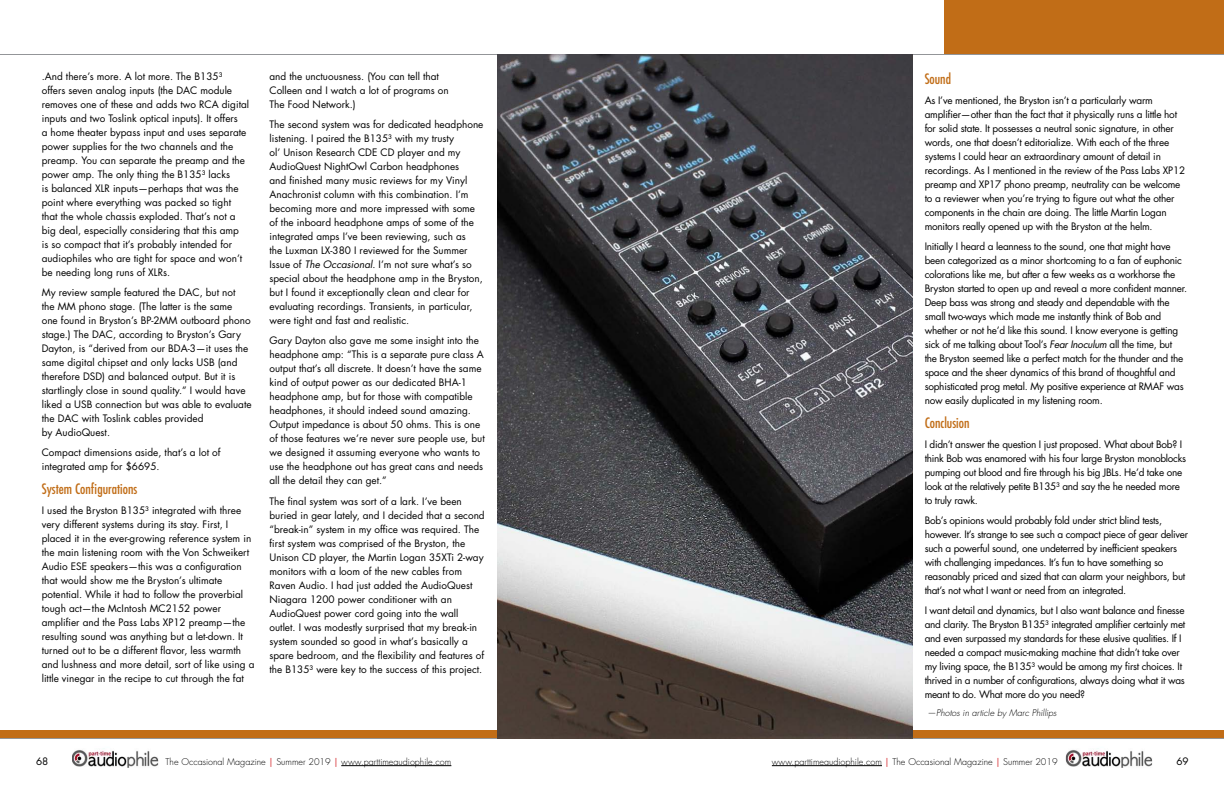
<style>
.page{position:relative;width:1224px;height:792px;background:#fff}
.page>*{position:absolute;margin:0;border:0;box-sizing:border-box;transform-origin:0 0}
.t1{font:condensed 14px "Futura Std";color:#c16d17}
.t2{font:10px/14px "Futura Std";color:#000}
.t3{font:10px/14px "Futura Std";letter-spacing:-.03em;color:#000}
.t4{font:10px/14px "Futura Std";letter-spacing:-.025em;color:#000}
.t5{font:10px/14px "Futura Std";letter-spacing:-.02em;color:#000}
.t6{font:300 9px "Futura Std";color:#000}
.t7{font:italic 300 9px "Futura Std";color:#000}
.s1{font-style:italic}
.s2{font-weight:400;color:#d52a2f}
</style>
<div class="page">
<img style="left:72px;top:748px;width:87px;height:20px">
<img style="left:1066px;top:748px;width:86px;height:20px">
<div style="left:0;top:730px;width:1224px;height:9px;background:#c16d17"></div>
<hr style="left:0;top:54px;width:1224px;height:1px;background:#939598">
<hr style="left:0;top:738px;width:1224px;height:1px;background:#939598">
<img style="left:497px;top:54px;width:416px;height:685px">
<div style="left:944px;top:0;width:280px;height:54px;background:#c16d17"></div>
<hr style="left:341px;top:765px;width:110px;height:1px;background:#000">
<hr style="left:772px;top:765px;width:110px;height:1px;background:#000">
<p class="t2" style="left:42px;top:70px;width:209px">.And there’s more. A lot more. The B135³<br>offers seven analog inputs (the DAC module removes one of these and adds two RCA digital inputs and two Toslink optical inputs). It offers<br>a home theater bypass input and uses separate power supplies for the two channels and the preamp. You can separate the preamp and the power amp. The only thing the B135³ lacks<br>is balanced XLR inputs—perhaps that was the point where everything was packed so tight that the whole chassis exploded. That’s not a big deal, especially considering that this amp<br>is so compact that it’s probably intended for audiophiles who are tight for space and won’t be needing long runs of XLRs.</p>
<p class="t2" style="left:42px;top:286px;width:211px">My review sample featured the DAC, but not<br>the MM phono stage. (The latter is the same<br>one found in Bryston’s BP-2MM outboard phono stage.) The DAC, according to Bryston’s Gary Dayton, is “derived from our BDA-3—it uses the same digital chipset and only lacks USB (and therefore DSD) and balanced output. But it is startlingly close in sound quality.” I would have liked a USB connection but was able to evaluate the DAC with Toslink cables provided<br>by AudioQuest.</p>
<p class="t2" style="left:42px;top:446px;width:180px">Compact dimensions aside, that’s a lot of integrated amp for $6695.</p>
<h1 class="t1" style="left:42px;top:481px;width:97px">System Configurations</h1>
<p class="t2" style="left:42px;top:504px;width:214px">I used the Bryston B135³ integrated with three very different systems during its stay. First, I placed it in the ever-growing reference system in the main listening room with the Von Schweikert Audio ESE speakers—this was a configuration that would show me the Bryston’s ultimate potential. While it had to follow the proverbial tough act—the McIntosh MC2152 power amplifier and the Pass Labs XP12 preamp—the resulting sound was anything but a let-down. It turned out to be a different flavor, less warmth and lushness and more detail, sort of like using a little vinegar in the recipe to cut through the fat</p>
<p class="t2" style="left:270px;top:70px;width:181px">and the unctuousness. (You can tell that<br>Colleen and I watch a lot of programs on<br>The Food Network.)</p>
<p class="t2" style="left:270px;top:118px;width:215px">The second system was for dedicated headphone listening. I paired the B135³ with my trusty<br>ol’ Unison Research CDE CD player and my AudioQuest NightOwl Carbon headphones<br>and finished many music reviews for my Vinyl Anachronist column with this combination. I’m becoming more and more impressed with some of the inboard headphone amps of some of the integrated amps I’ve been reviewing, such as<br>the Luxman LX-380 I reviewed for the Summer Issue of <span class="s1">The Occasional</span>. I’m not sure what’s so special about the headphone amp in the Bryston, but I found it exceptionally clean and clear for evaluating recordings. Transients, in particular, were tight and fast and realistic.</p>
<p class="t2" style="left:270px;top:334px;width:217px">Gary Dayton also gave me some insight into the headphone amp: “This is a separate pure class A output that’s all discrete. It doesn’t have the same kind of output power as our dedicated BHA-1 headphone amp, but for those with compatible headphones, it should indeed sound amazing.<br>Output impedance is about 50 ohms. This is one of those features we’re never sure people use, but we designed it assuming everyone who wants to use the headphone out has great cans and needs all the detail they can get.”</p>
<p class="t2" style="left:270px;top:494px;width:217px">The final system was sort of a lark. I’ve been buried in gear lately, and I decided that a second “break-in” system in my office was required. The first system was comprised of the Bryston, the Unison CD player, the Martin Logan 35XTi 2-way monitors with a loom of the new cables from Raven Audio. I had just added the AudioQuest Niagara 1200 power conditioner with an AudioQuest power cord going into the wall outlet. I was modestly surprised that my break-in system sounded so good in what’s basically a spare bedroom, and the flexibility and features of the B135³ were key to the success of this project.</p>
<h1 class="t1" style="left:925px;top:70px;width:28px">Sound</h1>
<p class="t5" style="left:925px;top:93px;width:262px">As I’ve mentioned, the Bryston isn’t a particularly warm amplifier—other than the fact that it physically runs a little hot for solid state. It possesses a neutral sonic signature, in other words, one that doesn’t editorialize. With each of the three systems I could hear an extraordinary amount of detail in recordings. As I mentioned in the review of the Pass Labs XP12 preamp and XP17 phono preamp, neutrality can be welcome to a reviewer when you’re trying to figure out what the other components in the chain are doing. The little Martin Logan monitors really opened up with the Bryston at the helm.</p>
<p class="t4" style="left:925px;top:239px;width:264px">Initially I heard a leanness to the sound, one that might have been categorized as a minor shortcoming to a fan of euphonic colorations like me, but after a few weeks as a workhorse the Bryston started to open up and reveal a more confident manner.<br>Deep bass was strong and steady and dependable with the small two-ways which made me instantly think of Bob and whether or not he’d like this sound. I know everyone is getting sick of me talking about Tool’s <span class="s1">Fear Inoculum</span> all the time, but<br>the Bryston seemed like a perfect match for the thunder and the space and the sheer dynamics of this brand of thoughtful and sophisticated prog metal. My positive experience at RMAF was now easily duplicated in my listening room.</p>
<h1 class="t1" style="left:925px;top:414px;width:46px">Conclusion</h1>
<p class="t3" style="left:925px;top:437px;width:263px">I didn’t answer the question I just proposed. What about Bob? I think Bob was enamored with his four large Bryston monoblocks pumping out blood and fire through his big JBLs. He’d take one look at the relatively petite B135³ and say the he needed more to truly rawk.</p>
<p class="t3" style="left:925px;top:513px;width:265px">Bob’s opinions would probably fold under strict blind tests, however. It’s strange to see such a compact piece of gear deliver such a powerful sound, one undeterred by inefficient speakers with challenging impedances. It’s fun to have something so reasonably priced and sized that can alarm your neighbors, but that’s not what I want or need from an integrated.</p>
<p class="t3" style="left:925px;top:603px;width:262px">I want detail and dynamics, but I also want balance and finesse and clarity. The Bryston B135³ integrated amplifier certainly met and even surpassed my standards for these elusive qualities. If I needed a compact music-making machine that didn’t take over my living space, the B135³ would be among my first choices. It thrived in a number of configurations, always doing what it was meant to do. What more do you need?</p>
<p class="t7" style="left:927px;top:707px;width:131px">—Photos in article by Marc Phillips</p>
<p class="t2" style="left:36px;top:754px;width:14px">68</p>
<p class="t6" style="left:166px;top:756px;width:287px">The Occasional Magazine <span class="s2">|</span> Summer 2019 <span class="s2">|</span> www.parttimeaudiophile.com</p>
<p class="t6" style="left:772px;top:756px;width:287px">www.parttimeaudiophile.com <span class="s2">|</span> The Occasional Magazine <span class="s2">|</span> Summer 2019</p>
<p class="t2" style="left:1176px;top:754px;width:14px">69</p>
</div>
